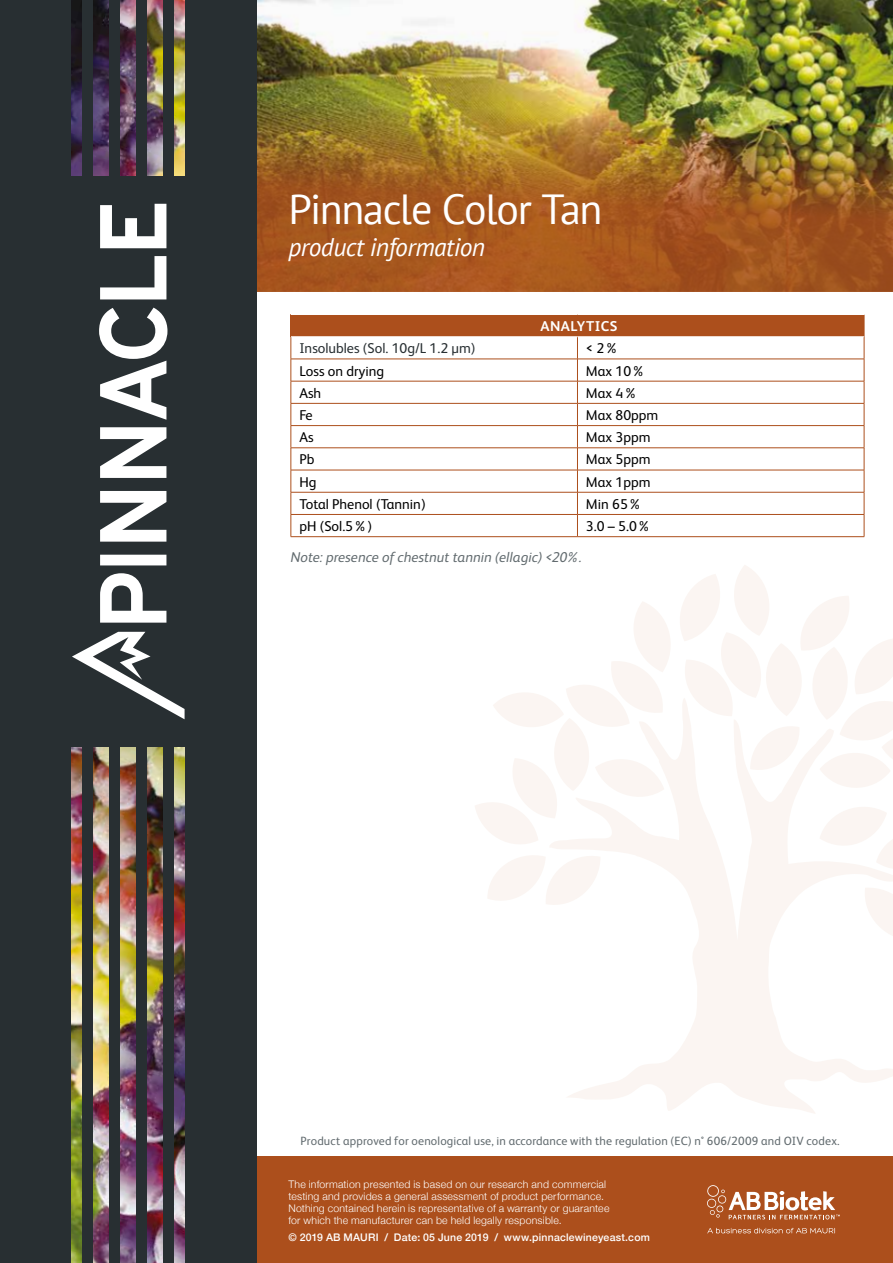
<style>
.page{position:relative;width:893px;height:1263px;background:#fff}
.page>*{position:absolute;margin:0;border:0;box-sizing:border-box;transform-origin:0 0}
.t1{font:42px "PT Sans";letter-spacing:-.035em;color:#fff}
.t2{font:italic 25.5px "PT Sans";letter-spacing:-.02em;color:#fff}
.t3{font:14.25px "FS Albert";color:#000}
.t4{font:italic 14.25px "FS Albert";letter-spacing:.005em;color:#626b6f}
.t5{font:14.25px "FS Albert";color:#282f32}
.t6{font:700 14.25px "FS Albert";letter-spacing:.035em;color:#fff}
.t7{font:12px "FS Albert";letter-spacing:.015em;color:#626b6f}
.t8{font:300 10.5px/12px "Helvetica Neue";letter-spacing:.02em;color:#fff}
.t9{font:500 10.5px "Helvetica Neue";letter-spacing:.02em;color:#fff}
</style>
<div class="page">
<svg style="left:550px;top:759px;width:343px;height:354px"></svg>
<svg style="left:488px;top:854px;width:112px;height:52px"></svg>
<svg style="left:475px;top:602px;width:197px;height:244px"></svg>
<svg style="left:863px;top:886px;width:30px;height:56px"></svg>
<svg style="left:819px;top:805px;width:74px;height:66px"></svg>
<svg style="left:678px;top:565px;width:215px;height:224px"></svg>
<img style="left:256px;top:0;width:637px;height:292px">
<div style="left:291px;top:314px;width:573px;height:23px;background:#ac4f1c"></div>
<hr style="left:291px;top:359px;width:286px;height:1px;background:#ac4f1c">
<hr style="left:577px;top:359px;width:287px;height:1px;background:#ac4f1c">
<hr style="left:291px;top:381px;width:286px;height:1px;background:#ac4f1c">
<hr style="left:577px;top:381px;width:287px;height:1px;background:#ac4f1c">
<hr style="left:291px;top:403px;width:286px;height:1px;background:#ac4f1c">
<hr style="left:577px;top:403px;width:287px;height:1px;background:#ac4f1c">
<hr style="left:291px;top:425px;width:286px;height:1px;background:#ac4f1c">
<hr style="left:577px;top:425px;width:287px;height:1px;background:#ac4f1c">
<hr style="left:291px;top:447px;width:286px;height:1px;background:#ac4f1c">
<hr style="left:577px;top:447px;width:287px;height:1px;background:#ac4f1c">
<hr style="left:291px;top:470px;width:286px;height:1px;background:#ac4f1c">
<hr style="left:577px;top:470px;width:287px;height:1px;background:#ac4f1c">
<hr style="left:291px;top:492px;width:286px;height:1px;background:#ac4f1c">
<hr style="left:291px;top:314px;width:286px;height:1px;background:#fff">
<hr style="left:577px;top:314px;width:287px;height:1px;background:#fff">
<hr style="left:291px;top:336px;width:286px;height:1px;background:#fff">
<hr style="left:577px;top:336px;width:287px;height:1px;background:#fff">
<hr style="left:577px;top:492px;width:287px;height:1px;background:#ac4f1c">
<svg style="left:577px;top:337px;width:1px;height:199px"></svg>
<hr style="left:291px;top:514px;width:286px;height:1px;background:#ac4f1c">
<svg style="left:291px;top:336px;width:1px;height:200px"></svg>
<hr style="left:577px;top:514px;width:287px;height:1px;background:#ac4f1c">
<svg style="left:864px;top:315px;width:1px;height:221px"></svg>
<hr style="left:291px;top:536px;width:286px;height:1px;background:#ac4f1c">
<hr style="left:577px;top:536px;width:287px;height:1px;background:#ac4f1c">
<div style="left:0;top:1157px;width:893px;height:106px;background:#ac4f1c"></div>
<div style="left:0;top:0;width:256px;height:1263px;background:#282f32"></div>
<img style="left:72px;top:0;width:113px;height:176px">
<div style="left:82px;top:0;width:11px;height:184px;background:#282f32"></div>
<div style="left:109px;top:0;width:11px;height:184px;background:#282f32"></div>
<div style="left:136px;top:0;width:11px;height:184px;background:#282f32"></div>
<div style="left:163px;top:0;width:11px;height:184px;background:#282f32"></div>
<svg style="left:72px;top:204px;width:113px;height:515px"></svg>
<svg style="left:707px;top:1227px;width:128px;height:6px"></svg>
<svg style="left:707px;top:1185px;width:133px;height:34px"></svg>
<img style="left:72px;top:747px;width:113px;height:516px">
<div style="left:163px;top:736px;width:11px;height:527px;background:#282f32"></div>
<div style="left:136px;top:736px;width:11px;height:527px;background:#282f32"></div>
<div style="left:109px;top:736px;width:11px;height:527px;background:#282f32"></div>
<div style="left:82px;top:736px;width:11px;height:527px;background:#282f32"></div>
<h1 class="t1" style="left:288px;top:182px;width:316px">Pinnacle Color Tan</h1>
<h2 class="t2" style="left:288px;top:230px;width:198px">product information</h2>
<h3 class="t6" style="left:540px;top:316px;width:78px">ANALYTICS</h3>
<h3 class="t5" style="left:299px;top:339px;width:178px">Insolubles (Sol. 10g/L 1.2 µm)</h3>
<h3 class="t3" style="left:586px;top:339px;width:34px">&lt; 2%</h3>
<h3 class="t3" style="left:299px;top:361px;width:86px">Loss on drying</h3>
<h3 class="t3" style="left:586px;top:361px;width:61px">Max 10%</h3>
<h3 class="t3" style="left:299px;top:383px;width:23px">Ash</h3>
<h3 class="t3" style="left:586px;top:383px;width:53px">Max 4%</h3>
<h3 class="t3" style="left:299px;top:406px;width:15px">Fe</h3>
<h3 class="t3" style="left:586px;top:406px;width:74px">Max 80ppm</h3>
<h3 class="t3" style="left:299px;top:428px;width:16px">As</h3>
<h3 class="t3" style="left:586px;top:428px;width:66px">Max 3ppm</h3>
<h3 class="t3" style="left:299px;top:450px;width:17px">Pb</h3>
<h3 class="t3" style="left:586px;top:450px;width:66px">Max 5ppm</h3>
<h3 class="t3" style="left:299px;top:472px;width:19px">Hg</h3>
<h3 class="t3" style="left:586px;top:472px;width:66px">Max 1ppm</h3>
<h3 class="t3" style="left:299px;top:494px;width:128px">Total Phenol (Tannin)</h3>
<h3 class="t3" style="left:586px;top:494px;width:58px">Min 65%</h3>
<h3 class="t3" style="left:299px;top:517px;width:74px">pH (Sol.5%)</h3>
<h3 class="t3" style="left:586px;top:517px;width:67px">3.0 – 5.0%</h3>
<h3 class="t4" style="left:291px;top:548px;width:292px">Note: presence of chestnut tannin (ellagic) &lt;20%.</h3>
<p class="t7" style="left:301px;top:1132px;width:541px">Product approved for oenological use, in accordance with the regulation (EC) n° 606/2009 and OIV codex.</p>
<p class="t8" style="left:288px;top:1178px;width:323px">The information presented is based on our research and commercial testing and provides a general assessment of product performance.<br>Nothing contained herein is representative of a warranty or guarantee for which the manufacturer can be held legally responsible.</p>
<p class="t9" style="left:288px;top:1228px;width:363px">© 2019 AB MAURI / Date: 05 June 2019 / www.pinnaclewineyeast.com</p>
</div>
